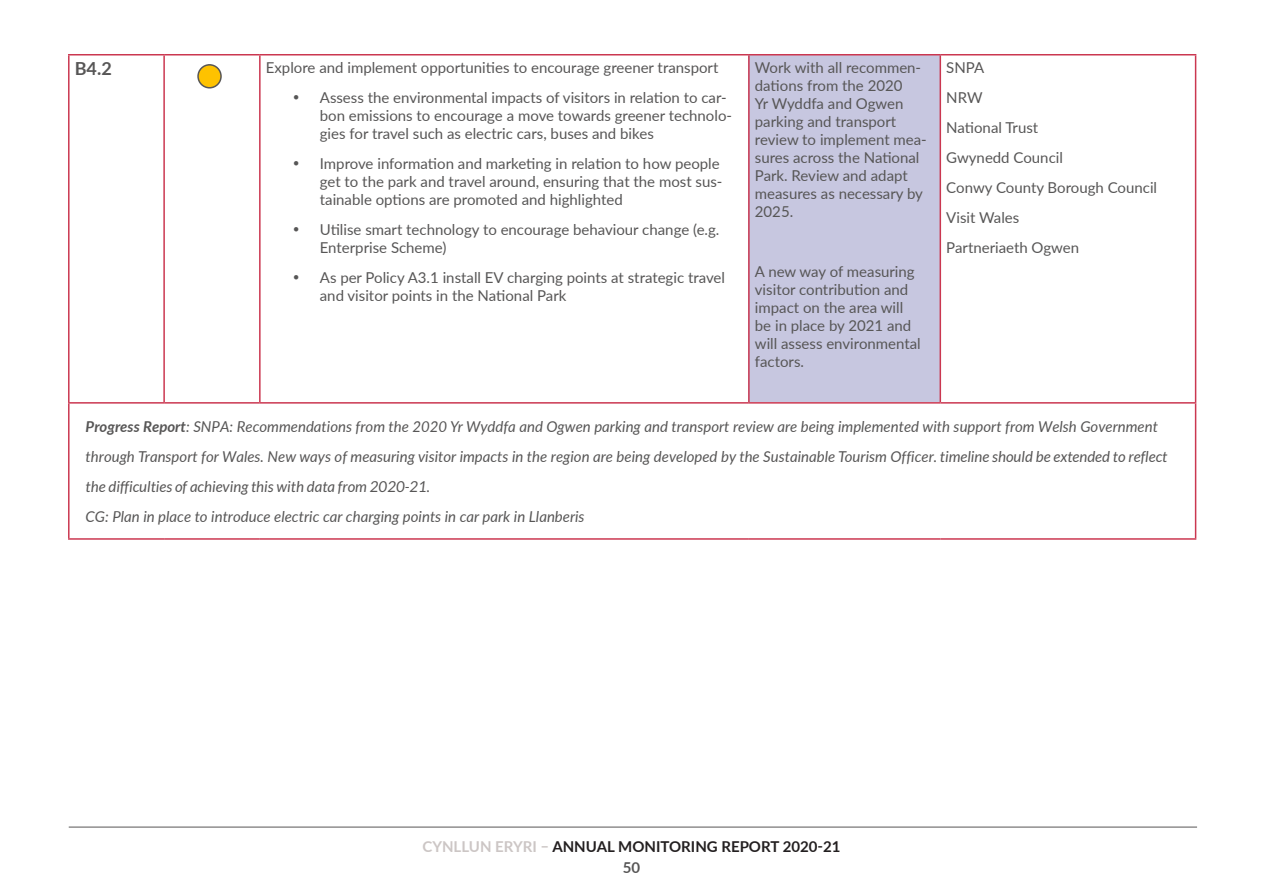
<style>
.page{position:relative;width:1263px;height:893px;background:#fff}
.page>*{position:absolute;margin:0;border:0;box-sizing:border-box;transform-origin:0 0}
.t1{font:700 18px "Lato";color:#575656}
.t2{font:15px/18px "Lato";color:#575656}
.t3{font:italic 15px/30px "Lato";color:#575656}
.t4{font:700 15px/20.9px "Lato";color:#231f20;text-align:center}
.s1{font-weight:700}
.s2{color:#ccc6c5}
.s3{color:#575656}
</style>
<div class="page">
<div style="left:748px;top:54px;width:192px;height:348px;background:#c7c7e0"></div>
<hr style="left:69px;top:827px;width:1128px;height:1px;background:#575656">
<hr style="left:68px;top:54px;width:96px;height:2px;background:#cb3750">
<hr style="left:68px;top:56px;width:2px;height:346px;background:#cb3750">
<hr style="left:164px;top:54px;width:96px;height:2px;background:#cb3750">
<hr style="left:163px;top:56px;width:2px;height:346px;background:#cb3750">
<hr style="left:260px;top:54px;width:489px;height:2px;background:#cb3750">
<hr style="left:259px;top:56px;width:2px;height:346px;background:#cb3750">
<hr style="left:749px;top:54px;width:191px;height:2px;background:#cb3750">
<hr style="left:748px;top:56px;width:2px;height:346px;background:#cb3750">
<hr style="left:940px;top:54px;width:256px;height:2px;background:#cb3750">
<hr style="left:939px;top:56px;width:2px;height:346px;background:#cb3750">
<hr style="left:1195px;top:56px;width:1px;height:346px;background:#cb3750">
<hr style="left:68px;top:402px;width:96px;height:2px;background:#cb3750">
<hr style="left:68px;top:404px;width:2px;height:134px;background:#cb3750">
<hr style="left:164px;top:402px;width:96px;height:2px;background:#cb3750">
<hr style="left:260px;top:402px;width:489px;height:2px;background:#cb3750">
<hr style="left:749px;top:402px;width:191px;height:2px;background:#cb3750">
<hr style="left:940px;top:402px;width:256px;height:2px;background:#cb3750">
<hr style="left:1195px;top:404px;width:1px;height:134px;background:#cb3750">
<hr style="left:68px;top:538px;width:96px;height:2px;background:#cb3750">
<hr style="left:164px;top:538px;width:96px;height:2px;background:#cb3750">
<hr style="left:260px;top:538px;width:489px;height:2px;background:#cb3750">
<hr style="left:749px;top:538px;width:191px;height:2px;background:#cb3750">
<hr style="left:940px;top:538px;width:256px;height:2px;background:#cb3750">
<div style="left:198px;top:65px;width:23px;height:23px;background:#fec200;border-radius:50%"></div>
<div style="left:197px;top:64px;width:25px;height:25px;border:2px solid #575656;border-radius:50%"></div>
<p class="t1" style="left:75px;top:55px;width:38px">B4.2</p>
<p class="t2" style="left:266px;top:58px;width:454px">Explore and implement opportunities to encourage greener transport</p>
<p class="t2" style="left:320px;top:88px;width:414px;text-indent:-27px">• Assess the environmental impacts of visitors in relation to car&shy;bon emissions to encourage a move towards greener technolo&shy;gies for travel such as electric cars, buses and bikes</p>
<p class="t2" style="left:320px;top:154px;width:404px;text-indent:-27px">• Improve information and marketing in relation to how people get to the park and travel around, ensuring that the most sus&shy;tainable options are promoted and highlighted</p>
<p class="t2" style="left:320px;top:220px;width:401px;text-indent:-27px">• Utilise smart technology to encourage behaviour change (e.g.<br>Enterprise Scheme)</p>
<p class="t2" style="left:320px;top:268px;width:407px;text-indent:-27px">• As per Policy A3.1 install EV charging points at strategic travel and visitor points in the National Park</p>
<p class="t2" style="left:755px;top:58px;width:173px">Work with all recommen&shy;dations from the 2020<br>Yr Wyddfa and Ogwen parking and transport review to implement mea&shy;sures across the National<br>Park. Review and adapt measures as necessary by<br>2025.</p>
<p class="t2" style="left:755px;top:262px;width:167px">A new way of measuring visitor contribution and impact on the area will be in place by 2021 and will assess environmental factors.</p>
<p class="t2" style="left:946px;top:52px;width:212px;line-height:30px">SNPA<br>NRW<br>National Trust<br>Gwynedd Council<br>Conwy County Borough Council<br>Visit Wales<br>Partneriaeth Ogwen</p>
<p class="t3" style="left:86px;top:411px;width:1083px"><span class="s1">Progress Report</span>: SNPA: Recommendations from the 2020 Yr Wyddfa and Ogwen parking and transport review are being implemented with support from Welsh Government through Transport for Wales. New ways of measuring visitor impacts in the region are being developed by the Sustainable Tourism Officer. timeline should be extended to reflect the difficulties of achieving this with data from 2020-21.<br>CG: Plan in place to introduce electric car charging points in car park in Llanberis</p>
<p class="t4" style="left:422px;top:835px;width:419px"><span class="s2">CYNLLUN ERYRI –</span> ANNUAL MONITORING REPORT 2020-21<br><span class="s3">50</span></p>
</div>
